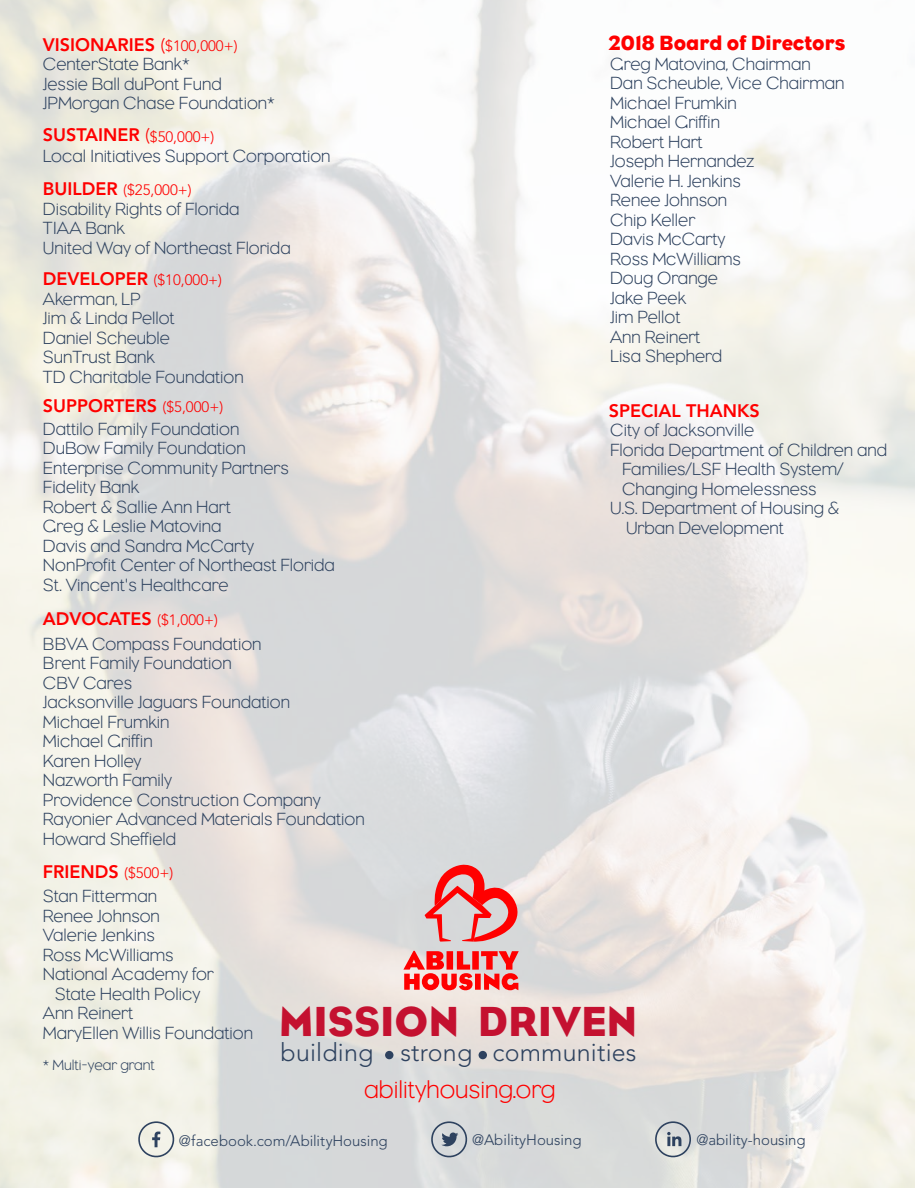
<style>
.page{position:relative;width:918px;height:1188px;background:#fff}
.page>*{position:absolute;margin:0;border:0;box-sizing:border-box;transform-origin:0 0}
.t1{font:42.9px "Eagle";color:#c41130}
.t2{font:300 25.65px "Eagle";color:#f00}
.t3{font:300 25.05px "Avenir LT Std";letter-spacing:.005em;color:#2e425f}
.t4{font:21px "Eagle";color:#f00}
.t5{font:300 18px/19.5px "Eagle";color:#2e425f}
.t6{font:800 18px "Avenir LT Std";color:#f00}
.t7{font:300 15px "Avenir LT Std";color:#2e425f}
.t8{font:300 15px "Avenir LT Std";color:#f00}
.t9{font:300 15px "Eagle";color:#2e425f}
.s1{font-weight:300}
.s2{font-weight:300;font-size:15px}
.s3{font-weight:800;font-size:18px}
</style>
<div class="page">
<img style="left:0;top:0;width:915px;height:1188px">
<div style="left:385px;top:1051px;width:8px;height:8px;background:#2e425f;border-radius:50%"></div>
<div style="left:479px;top:1051px;width:8px;height:8px;background:#2e425f;border-radius:50%"></div>
<svg style="left:425px;top:864px;width:93px;height:78px;background:#e49293"></svg>
<div style="left:472px;top:951px;width:7px;height:19px;background:#f00"></div>
<svg style="left:403px;top:951px;width:70px;height:39px;background:#f46564"></svg>
<div style="left:475px;top:974px;width:6px;height:16px;background:#f00"></div>
<svg style="left:481px;top:951px;width:38px;height:39px"></svg>
<svg style="left:137px;top:1121px;width:39px;height:37px"></svg>
<svg style="left:430px;top:1121px;width:39px;height:38px"></svg>
<svg style="left:654px;top:1121px;width:39px;height:37px"></svg>
<p class="t6" style="left:43px;top:38px;width:196px">VISIONARIES <span class="s1">(</span><span class="s2">$100,000+)</span></p>
<p class="t5" style="left:43px;top:56px;width:233px">CenterState Bank*<br>Jessie Ball duPont Fund<br>JPMorgan Chase Foundation*</p>
<p class="t6" style="left:43px;top:128px;width:173px">SUSTAINER <span class="s1">(</span><span class="s2">$50,000+)</span></p>
<p class="t5" style="left:43px;top:148px;width:289px">Local Initiatives Support Corporation</p>
<p class="t8" style="left:43px;top:183px;width:150px"><span class="s3">BUILDER</span> ($25,000+)</p>
<p class="t5" style="left:43px;top:201px;width:249px">Disability Rights of Florida<br>TIAA Bank<br>United Way of Northeast Florida</p>
<p class="t5" style="left:43px;top:290px;width:202px">Akerman, LP<br>Jim &amp; Linda Pellot<br>Daniel Scheuble<br>SunTrust Bank<br>TD Charitable Foundation</p>
<p class="t8" style="left:43px;top:273px;width:181px"><span class="s3">DEVELOPER</span> ($10,000+)</p>
<p class="t6" style="left:43px;top:398px;width:182px">SUPPORTERS <span class="s2">($5,000+)</span></p>
<p class="t5" style="left:43px;top:420px;width:294px">Dattilo Family Foundation<br>DuBow Family Foundation<br>Enterprise Community Partners<br>Fidelity Bank<br>Robert &amp; Sallie Ann Hart<br>Greg &amp; Leslie Matovina<br>Davis and Sandra McCarty<br>NonProfit Center of Northeast Florida<br>St. Vincent's Healthcare</p>
<p class="t6" style="left:43px;top:612px;width:177px">ADVOCATES <span class="s2">($1,000+)</span></p>
<p class="t5" style="left:43px;top:635px;width:323px">BBVA Compass Foundation<br>Brent Family Foundation<br>CBV Cares<br>Jacksonville Jaguars Foundation<br>Michael Frumkin<br>Michael Griffin<br>Karen Holley<br>Nazworth Family<br>Providence Construction Company<br>Rayonier Advanced Materials Foundation<br>Howard Sheffield</p>
<p class="t4" style="left:609px;top:31px;width:238px">2018 Board of Directors</p>
<p class="t5" style="left:610px;top:56px;width:236px">Greg Matovina, Chairman<br>Dan Scheuble, Vice Chairman<br>Michael Frumkin<br>Michael Griffin<br>Robert Hart<br>Joseph Hernandez<br>Valerie H. Jenkins<br>Renee Johnson<br>Chip Keller<br>Davis McCarty<br>Ross McWilliams<br>Doug Orange<br>Jake Peek<br>Jim Pellot<br>Ann Reinert<br>Lisa Shepherd</p>
<p class="t6" style="left:609px;top:403px;width:152px">SPECIAL THANKS</p>
<p class="t5" style="left:610px;top:422px;width:145px">City of Jacksonville</p>
<p class="t5" style="left:610px;top:441px;width:278px">Florida Department of Children and</p>
<p class="t5" style="left:622px;top:461px;width:224px">Families/LSF Health System/</p>
<p class="t5" style="left:622px;top:480px;width:196px">Changing Homelessness</p>
<p class="t5" style="left:610px;top:500px;width:231px">U.S. Department of Housing &amp;</p>
<p class="t5" style="left:626px;top:519px;width:159px">Urban Development</p>
<p class="t6" style="left:43px;top:864px;width:132px">FRIENDS <span class="s2">($500+)</span></p>
<p class="t5" style="left:43px;top:888px;width:116px">Stan Fitterman</p>
<p class="t5" style="left:43px;top:908px;width:118px">Renee Johnson</p>
<p class="t5" style="left:43px;top:927px;width:113px">Valerie Jenkins</p>
<p class="t5" style="left:43px;top:946px;width:132px">Ross McWilliams</p>
<p class="t5" style="left:43px;top:966px;width:172px">National Academy for</p>
<p class="t5" style="left:55px;top:985px;width:147px">State Health Policy</p>
<p class="t5" style="left:43px;top:1005px;width:92px">Ann Reinert</p>
<p class="t5" style="left:43px;top:1024px;width:212px">MaryEllen Willis Foundation</p>
<p class="t9" style="left:43px;top:1060px;width:113px">* Multi-year grant</p>
<h1 class="t1" style="left:279px;top:996px;width:360px">MISSION DRIVEN</h1>
<h3 class="t3" style="left:281px;top:1041px;width:358px">building strong communities</h3>
<h2 class="t2" style="left:364px;top:1080px;width:193px">abilityhousing.org</h2>
<p class="t7" style="left:179px;top:1134px;width:210px">@facebook.com/AbilityHousing</p>
<p class="t7" style="left:472px;top:1133px;width:111px">@AbilityHousing</p>
<p class="t7" style="left:696px;top:1133px;width:111px">@ability-housing</p>
</div>
